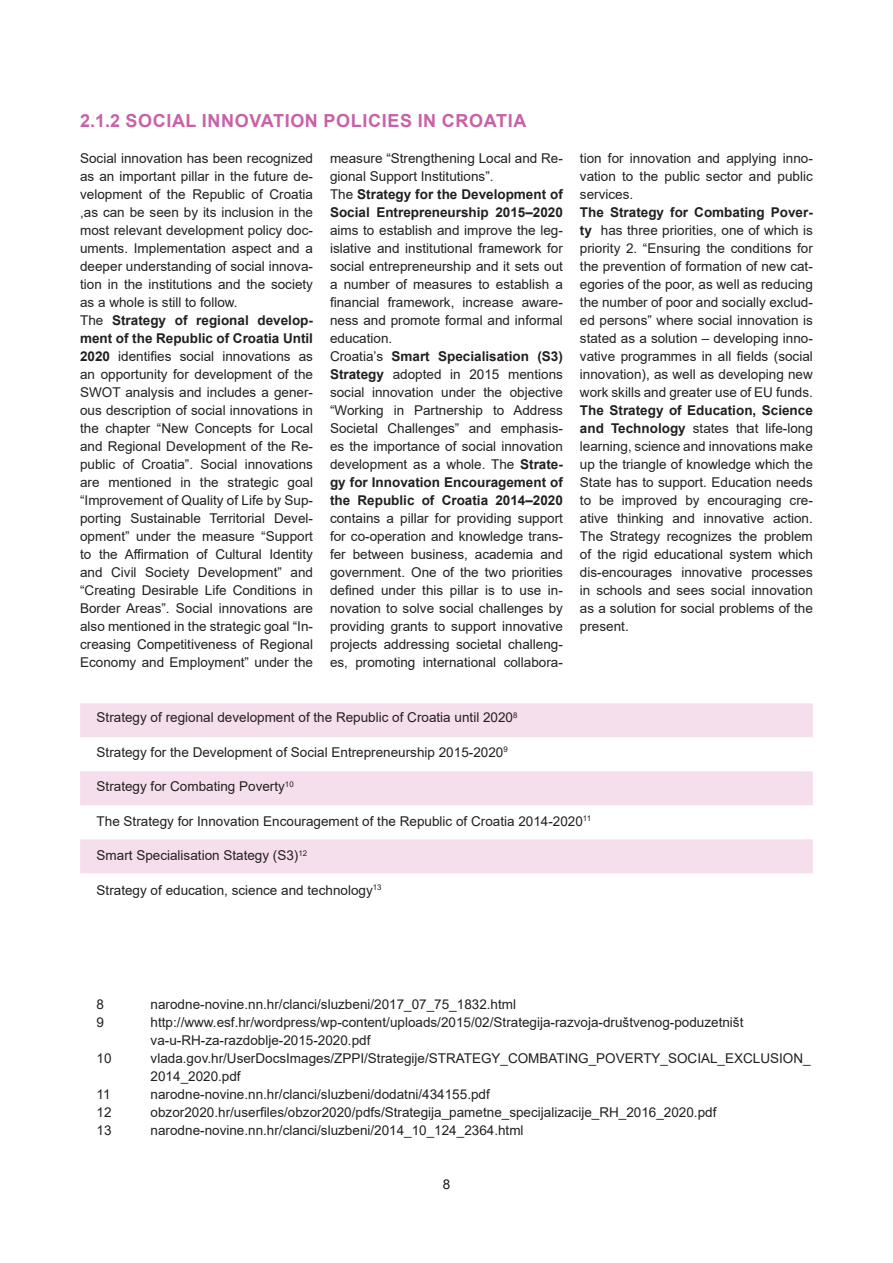
<style>
.page{position:relative;width:893px;height:1263px;background:#fff}
.page>*{position:absolute;margin:0;border:0;box-sizing:border-box;transform-origin:0 0}
.t1{font:700 18px "Arial";letter-spacing:.035em;color:#c762a6}
.t2{font:13.5px/18px "Arial";color:#231f20}
.t3{font:13.5px "Arial";color:#1a1a18}
.s1{font-weight:700}
</style>
<div class="page">
<svg style="left:80px;top:703px;width:733px;height:170px;fill:#f6dfec"></svg>
<h1 class="t1" style="left:80px;top:108px;width:448px">2.1.2 SOCIAL INNOVATION POLICIES IN CROATIA</h1>
<p class="t2" style="left:80px;top:149px;width:234px">Social innovation has been recognized as an important pillar in the future de&shy;velopment of the Republic of Croatia ,as can be seen by its inclusion in the most relevant development policy doc&shy;uments. Implementation aspect and a deeper understanding of social innova&shy;tion in the institutions and the society as a whole is still to follow.<br>The <span class="s1">Strategy of regional develop&shy;ment of the Republic of Croatia Until 2020</span> identifies social innovations as an opportunity for development of the SWOT analysis and includes a gener&shy;ous description of social innovations in the chapter “New Concepts for Local and Regional Development of the Re&shy;public of Croatia”. Social innovations are mentioned in the strategic goal “Improvement of Quality of Life by Sup&shy;porting Sustainable Territorial Devel&shy;opment” under the measure “Support to the Affirmation of Cultural Identity and Civil Society Development” and “Creating Desirable Life Conditions in Border Areas”. Social innovations are also mentioned in the strategic goal “In&shy;creasing Competitiveness of Regional Economy and Employment” under the</p>
<p class="t2" style="left:330px;top:149px;width:234px">measure “Strengthening Local and Re&shy;gional Support Institutions”.<br>The <span class="s1">Strategy for the Development of Social Entrepreneurship 2015–2020</span></p>
<p class="t2" style="left:330px;top:221px;width:234px">aims to establish and improve the leg&shy;islative and institutional framework for social entrepreneurship and it sets out a number of measures to establish a financial framework, increase aware&shy;ness and promote formal and informal education.<br>Croatia’s <span class="s1">Smart Specialisation (S3)<br>Strategy</span> adopted in 2015 mentions social innovation under the objective “Working in Partnership to Address Societal Challenges” and emphasis&shy;es the importance of social innovation development as a whole. The <span class="s1">Strate&shy;gy for Innovation Encouragement of the Republic of Croatia 2014–2020</span></p>
<p class="t2" style="left:330px;top:509px;width:234px;text-align:justify">contains a pillar for providing support for co-operation and knowledge trans&shy;fer between business, academia and government. One of the two priorities defined under this pillar is to use in&shy;novation to solve social challenges by providing grants to support innovative projects addressing societal challeng&shy;es, promoting international collabora-</p>
<p class="t2" style="left:580px;top:149px;width:234px;text-align:justify">tion for innovation and applying inno&shy;vation to the public sector and public services.</p>
<p class="t2" style="left:580px;top:203px;width:234px;text-align:justify"><span class="s1">The Strategy for Combating Pover&shy;ty</span> has three priorities, one of which is priority 2. “Ensuring the conditions for the prevention of formation of new cat&shy;egories of the poor, as well as reducing the number of poor and socially exclud&shy;ed persons” where social innovation is stated as a solution – developing inno&shy;vative programmes in all fields (social innovation), as well as developing new work skills and greater use of EU funds.</p>
<p class="t2" style="left:580px;top:401px;width:234px;text-align:justify"><span class="s1">The Strategy of Education, Science and Technology</span> states that life-long learning, science and innovations make up the triangle of knowledge which the State has to support. Education needs to be improved by encouraging cre&shy;ative thinking and innovative action.<br>The Strategy recognizes the problem of the rigid educational system which dis-encourages innovative processes in schools and sees social innovation as a solution for social problems of the present.</p>
<p class="t2" style="left:97px;top:708px;width:422px">Strategy of regional development of the Republic of Croatia until 2020<sup>8</sup></p>
<p class="t2" style="left:97px;top:743px;width:413px">Strategy for the Development of Social Entrepreneurship 2015-2020<sup>9</sup></p>
<p class="t2" style="left:97px;top:777px;width:199px">Strategy for Combating Poverty<sup>10</sup></p>
<p class="t2" style="left:97px;top:812px;width:496px">The Strategy for Innovation Encouragement of the Republic of Croatia 2014-2020<sup>11</sup></p>
<p class="t2" style="left:97px;top:846px;width:212px">Smart Specialisation Stategy (S3)<sup>12</sup></p>
<p class="t2" style="left:97px;top:881px;width:286px">Strategy of education, science and technology<sup>13</sup></p>
<p class="t2" style="left:97px;top:995px;width:9px">8</p>
<p class="t2" style="left:151px;top:995px;width:367px">narodne-novine.nn.hr/clanci/sluzbeni/2017_07_75_1832.html</p>
<p class="t2" style="left:97px;top:1013px;width:9px">9</p>
<p class="t2" style="left:151px;top:1013px;width:594px">http://www.esf.hr/wordpress/wp-content/uploads/2015/02/Strategija-razvoja-društvenog-poduzetništ va-u-RH-za-razdoblje-2015-2020.pdf</p>
<p class="t2" style="left:97px;top:1049px;width:17px">10</p>
<p class="t2" style="left:151px;top:1049px;width:661px">vlada.gov.hr/UserDocsImages/ZPPI/Strategije/STRATEGY_COMBATING_POVERTY_SOCIAL_EXCLUSION_<br>2014_2020.pdf</p>
<p class="t2" style="left:97px;top:1085px;width:16px">11</p>
<p class="t2" style="left:151px;top:1085px;width:341px">narodne-novine.nn.hr/clanci/sluzbeni/dodatni/434155.pdf</p>
<p class="t2" style="left:97px;top:1103px;width:17px">12</p>
<p class="t2" style="left:151px;top:1103px;width:567px">obzor2020.hr/userfiles/obzor2020/pdfs/Strategija_pametne_specijalizacije_RH_2016_2020.pdf</p>
<p class="t2" style="left:97px;top:1121px;width:17px">13</p>
<p class="t2" style="left:151px;top:1121px;width:374px">narodne-novine.nn.hr/clanci/sluzbeni/2014_10_124_2364.html</p>
<p class="t3" style="left:443px;top:1175px;width:9px">8</p>
</div>
